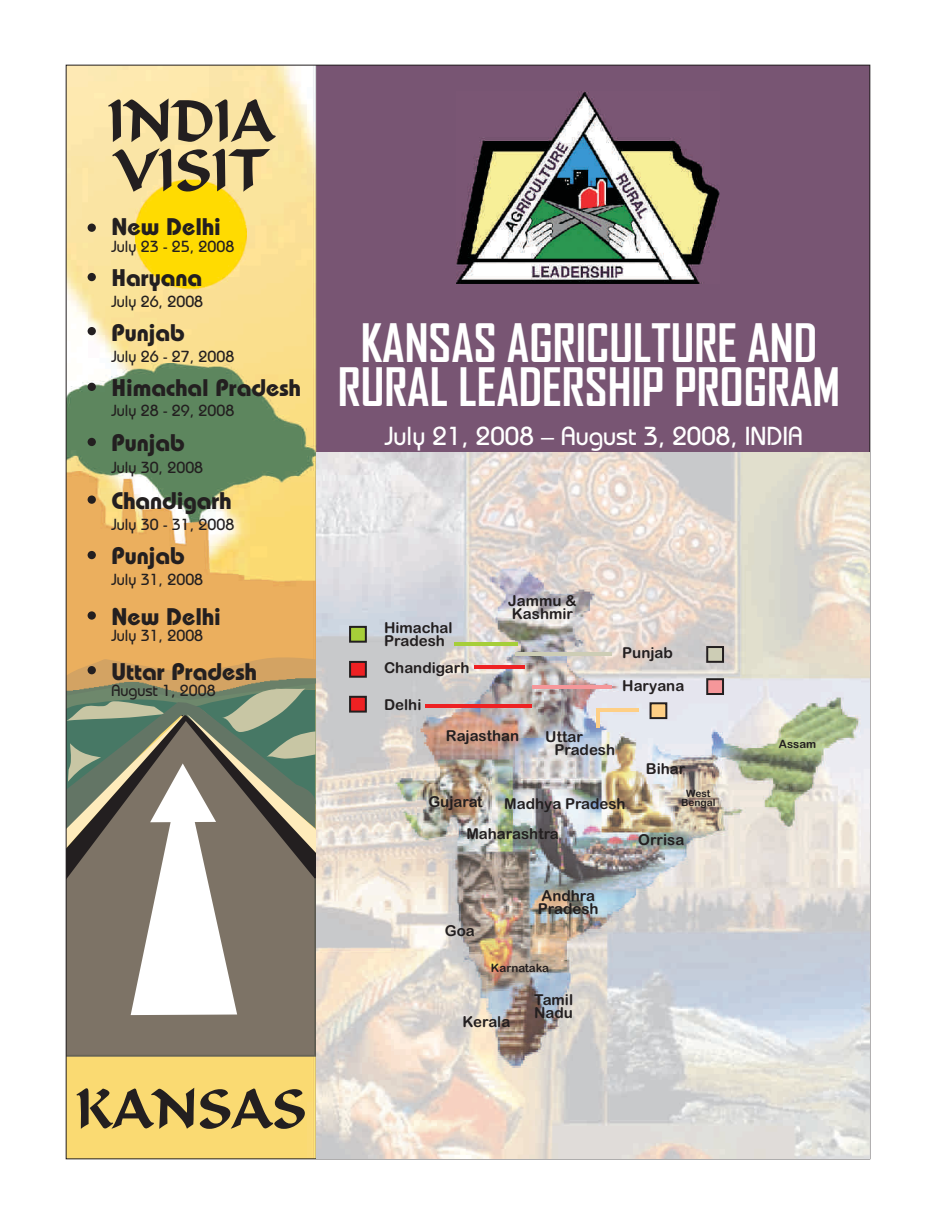
<style>
.page{position:relative;width:936px;height:1224px;background:#fff}
.page>*{position:absolute;margin:0;border:0;box-sizing:border-box;transform-origin:0 0}
.t1{font:58.2px/49.4px "Calligrapher";color:#231f20}
.t2{font:54.8px "Calligrapher";color:#231f20}
.t3{font:700 50.8px/44.4px "Agency FB";color:#fff;text-align:center}
.t4{font:26px "Bahamas";color:#fff}
.t5{font:700 24px/50.4px "Bahamas";color:#231f20}
.t6{font:16px "Bahamas";color:#231f20}
.t7{font:15px/13px "Arial Rounded MT Bold";color:#231f20}
.t8{font:11.6px "Arial Rounded MT Bold";color:#231f20}
.t9{font:11.4px "Arial Rounded MT Bold";color:#231f20}
.t10{font:10.2px/8.8px "Arial Rounded MT Bold";color:#231f20;text-align:center}
</style>
<div class="page">
<div style="left:66px;top:65px;width:804px;height:1094px;background:#785573"></div>
<img style="left:68px;top:67px;width:249px;height:1090px">
<img style="left:68px;top:364px;width:249px;height:107px">
<img style="left:136px;top:179px;width:111px;height:110px">
<img style="left:68px;top:471px;width:249px;height:186px">
<div style="left:68px;top:1015px;width:249px;height:42px;background:#7d7366"></div>
<svg style="left:68px;top:700px;width:249px;height:315px;background:#919184"></svg>
<img style="left:68px;top:657px;width:249px;height:43px">
<img style="left:317px;top:453px;width:553px;height:706px">
<div style="left:88px;top:224px;width:8px;height:8px;background:#231f20;border-radius:50%"></div>
<div style="left:88px;top:273px;width:8px;height:8px;background:#231f20;border-radius:50%"></div>
<div style="left:88px;top:383px;width:8px;height:8px;background:#231f20;border-radius:50%"></div>
<div style="left:88px;top:327px;width:8px;height:8px;background:#231f20;border-radius:50%"></div>
<div style="left:88px;top:438px;width:8px;height:8px;background:#231f20;border-radius:50%"></div>
<div style="left:88px;top:496px;width:8px;height:8px;background:#231f20;border-radius:50%"></div>
<div style="left:88px;top:551px;width:8px;height:8px;background:#231f20;border-radius:50%"></div>
<div style="left:88px;top:611px;width:8px;height:9px;background:#231f20;border-radius:50%"></div>
<div style="left:88px;top:666px;width:8px;height:8px;background:#231f20;border-radius:50%"></div>
<img style="left:394px;top:565px;width:466px;height:503px">
<hr style="left:454px;top:642px;width:64px;height:4px;background:#a6ce39">
<hr style="left:515px;top:653px;width:96px;height:3px;background:#cdcdb5">
<hr style="left:474px;top:666px;width:51px;height:3px;background:#ee2123">
<hr style="left:532px;top:685px;width:79px;height:4px;background:#f5979a">
<hr style="left:426px;top:704px;width:106px;height:4px;background:#ee2123">
<svg style="left:705px;top:645px;width:20px;height:19px"></svg>
<svg style="left:348px;top:625px;width:20px;height:19px"></svg>
<svg style="left:348px;top:660px;width:20px;height:19px"></svg>
<svg style="left:348px;top:695px;width:20px;height:19px"></svg>
<svg style="left:705px;top:677px;width:20px;height:19px"></svg>
<svg style="left:649px;top:701px;width:19px;height:19px"></svg>
<hr style="left:596px;top:708px;width:43px;height:3px;background:#fecf85">
<hr style="left:596px;top:708px;width:4px;height:20px;background:#fecf85">
<img style="left:456px;top:92px;width:263px;height:192px">
<h1 class="t1" style="left:107px;top:97px;width:169px">INDIA<br>VISIT</h1>
<h3 class="t5" style="left:112px;top:204px;width:111px">New Delhi<br>Haryana</h3>
<p class="t6" style="left:112px;top:237px;width:124px">July 23 - 25, 2008</p>
<p class="t6" style="left:112px;top:292px;width:93px">July 26, 2008</p>
<h3 class="t5" style="left:112px;top:310px;width:75px">Punjab</h3>
<p class="t6" style="left:112px;top:347px;width:124px">July 26 - 27, 2008</p>
<h3 class="t5" style="left:112px;top:365px;width:191px">Himachal Pradesh</h3>
<p class="t6" style="left:112px;top:401px;width:124px">July 28 - 29, 2008</p>
<h3 class="t5" style="left:112px;top:421px;width:75px">Punjab</h3>
<p class="t6" style="left:112px;top:458px;width:93px">July 30, 2008</p>
<h3 class="t5" style="left:112px;top:478px;width:121px">Chandigarh</h3>
<p class="t6" style="left:112px;top:515px;width:124px">July 30 - 31, 2008</p>
<h3 class="t5" style="left:112px;top:534px;width:75px">Punjab</h3>
<p class="t6" style="left:112px;top:570px;width:93px">July 31, 2008</p>
<h3 class="t5" style="left:112px;top:594px;width:111px">New Delhi</h3>
<p class="t6" style="left:112px;top:626px;width:93px">July 31, 2008</p>
<h3 class="t5" style="left:112px;top:649px;width:147px">Uttar Pradesh</h3>
<p class="t6" style="left:112px;top:680px;width:106px">August 1, 2008</p>
<h2 class="t2" style="left:76px;top:1079px;width:232px">KANSAS</h2>
<h3 class="t3" style="left:338px;top:325px;width:504px">KANSAS AGRICULTURE AND<br>RURAL LEADERSHIP PROGRAM</h3>
<h3 class="t4" style="left:385px;top:420px;width:419px">July 21, 2008 – August 3, 2008, INDIA</h3>
<p class="t7" style="left:384px;top:623px;width:70px">Himachal<br>Pradesh</p>
<p class="t7" style="left:384px;top:663px;width:87px">Chandigarh</p>
<p class="t7" style="left:384px;top:699px;width:39px">Delhi</p>
<p class="t7" style="left:508px;top:596px;width:70px">Jammu &amp;<br>Kashmir</p>
<p class="t7" style="left:446px;top:730px;width:75px">Rajasthan</p>
<p class="t7" style="left:554px;top:732px;width:62px;text-indent:-9px">Uttar<br>Pradesh</p>
<p class="t7" style="left:622px;top:648px;width:52px">Punjab</p>
<p class="t7" style="left:622px;top:680px;width:64px">Haryana</p>
<p class="t7" style="left:428px;top:797px;width:56px">Gujarat</p>
<p class="t7" style="left:504px;top:798px;width:123px">Madhya Pradesh</p>
<p class="t7" style="left:466px;top:828px;width:94px">Maharashtra</p>
<p class="t7" style="left:646px;top:763px;width:41px">Bihar</p>
<p class="t10" style="left:681px;top:790px;width:36px">West<br>Bengal</p>
<p class="t7" style="left:638px;top:835px;width:48px">Orrisa</p>
<p class="t7" style="left:445px;top:926px;width:31px">Goa</p>
<p class="t7" style="left:538px;top:890px;width:62px">Andhra<br>Pradesh</p>
<p class="t8" style="left:491px;top:964px;width:59px">Karnataka</p>
<p class="t7" style="left:463px;top:1017px;width:49px">Kerala</p>
<p class="t7" style="left:534px;top:994px;width:41px">Tamil<br>Nadu</p>
<p class="t9" style="left:779px;top:740px;width:39px">Assam</p>
</div>
